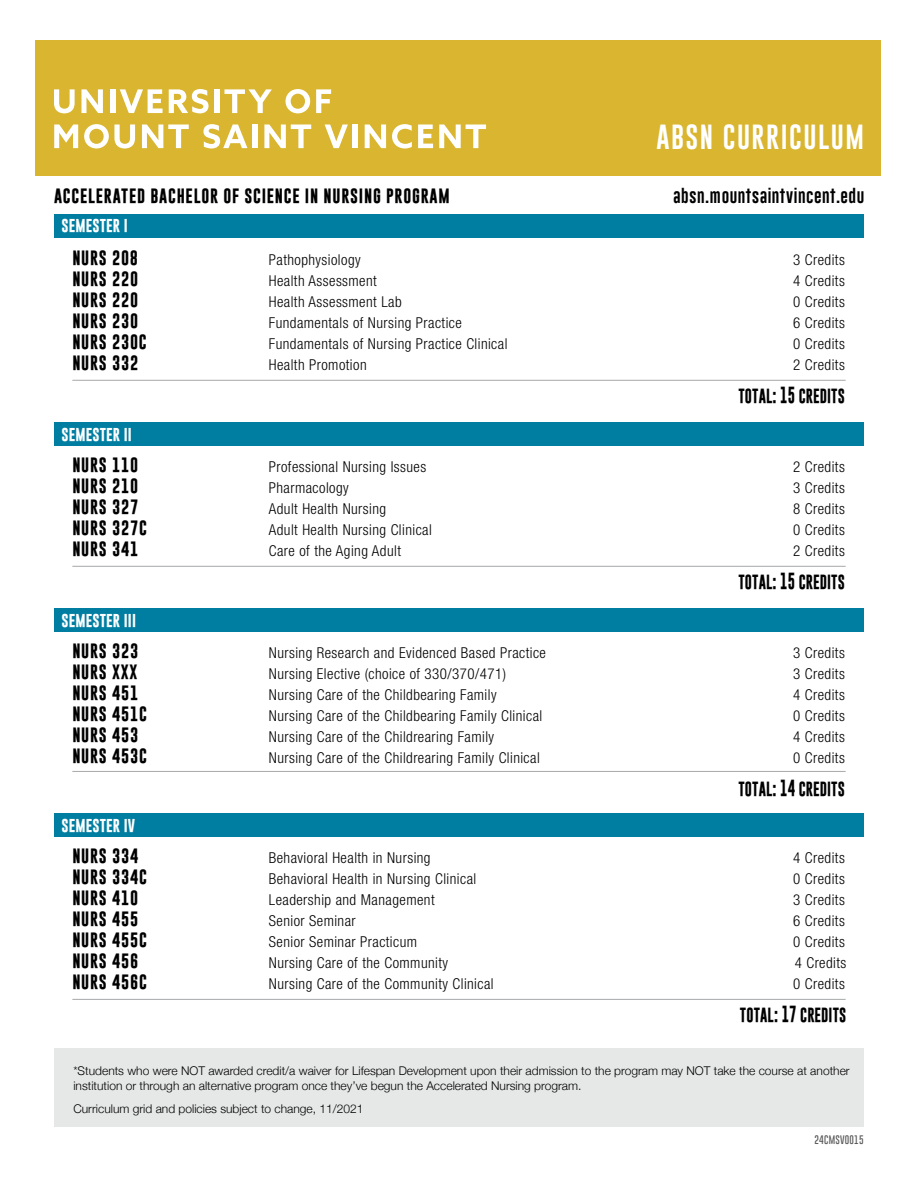
<style>
.page{position:relative;width:918px;height:1188px;background:#fff}
.page>*{position:absolute;margin:0;border:0;box-sizing:border-box;transform-origin:0 0}
.t1{font:25.5px "Gobold Lowplus";letter-spacing:.06em;color:#fff}
.t2{font:700 16.8px "Gobold";letter-spacing:.01em;color:#000;scale:.8 1}
.t3{font:300 condensed 15px "Helvetica Neue LT Pro";letter-spacing:.03em;color:#000}
.t4{font:700 15px "Gobold";letter-spacing:.05em;color:#000}
.t5{font:15px "Gobold Lowplus";letter-spacing:.03em;color:#000}
.t6{font:700 13.5px "Gobold";letter-spacing:.01em;color:#fff}
.t7{font:300 12px/15px "Helvetica Neue";color:#000}
.t8{font:100 9px "Gobold";letter-spacing:.025em;color:#59595b}
</style>
<div class="page">
<div style="left:54px;top:1048px;width:810px;height:78px;background:#e6e7e7"></div>
<div style="left:35px;top:40px;width:846px;height:136px;background:#d9b530"></div>
<div style="left:54px;top:214px;width:810px;height:24px;background:#007ea2"></div>
<hr style="left:72px;top:380px;width:774px;height:1px;background:#a6a8aa">
<div style="left:54px;top:422px;width:810px;height:24px;background:#007ea2"></div>
<hr style="left:72px;top:566px;width:774px;height:1px;background:#a6a8aa">
<div style="left:54px;top:608px;width:810px;height:24px;background:#007ea2"></div>
<hr style="left:72px;top:771px;width:774px;height:1px;background:#a6a8aa">
<div style="left:54px;top:813px;width:810px;height:24px;background:#007ea2"></div>
<hr style="left:72px;top:999px;width:774px;height:1px;background:#a6a8aa">
<svg style="left:54px;top:89px;width:21px;height:24px"></svg>
<svg style="left:81px;top:89px;width:22px;height:24px"></svg>
<div style="left:110px;top:89px;width:5px;height:24px;background:#fff"></div>
<svg style="left:120px;top:89px;width:43px;height:24px"></svg>
<svg style="left:169px;top:89px;width:40px;height:24px"></svg>
<div style="left:214px;top:89px;width:6px;height:24px;background:#fff"></div>
<svg style="left:224px;top:89px;width:48px;height:24px"></svg>
<svg style="left:286px;top:89px;width:24px;height:24px"></svg>
<svg style="left:316px;top:89px;width:15px;height:24px"></svg>
<svg style="left:54px;top:124px;width:24px;height:24px"></svg>
<svg style="left:84px;top:124px;width:51px;height:25px"></svg>
<svg style="left:142px;top:124px;width:47px;height:24px"></svg>
<svg style="left:203px;top:124px;width:44px;height:25px"></svg>
<div style="left:252px;top:124px;width:5px;height:24px;background:#fff"></div>
<svg style="left:264px;top:124px;width:47px;height:24px"></svg>
<svg style="left:325px;top:124px;width:23px;height:24px"></svg>
<div style="left:352px;top:124px;width:6px;height:24px;background:#fff"></div>
<svg style="left:365px;top:124px;width:21px;height:24px"></svg>
<svg style="left:392px;top:124px;width:20px;height:24px"></svg>
<svg style="left:418px;top:124px;width:15px;height:24px"></svg>
<svg style="left:439px;top:124px;width:47px;height:24px"></svg>
<h1 class="t1" style="left:656px;top:120px;width:209px">ABSN CURRICULUM</h1>
<p class="t4" style="left:54px;top:186px;width:397px">ACCELERATED BACHELOR OF SCIENCE IN NURSING PROGRAM</p>
<p class="t5" style="left:673px;top:186px;width:192px">absn.mountsaintvincent.edu</p>
<p class="t6" style="left:62px;top:217px;width:68px">SEMESTER I</p>
<p class="t4" style="left:72px;top:248px;width:67px">NURS 208</p>
<p class="t3" style="left:269px;top:251px;width:93px">Pathophysiology</p>
<p class="t3" style="left:793px;top:251px;width:53px">3 Credits</p>
<p class="t4" style="left:72px;top:269px;width:67px">NURS 220</p>
<p class="t3" style="left:269px;top:272px;width:110px">Health Assessment</p>
<p class="t3" style="left:793px;top:272px;width:53px">4 Credits</p>
<p class="t4" style="left:72px;top:290px;width:67px">NURS 220</p>
<p class="t3" style="left:269px;top:293px;width:134px">Health Assessment Lab</p>
<p class="t3" style="left:793px;top:293px;width:53px">0 Credits</p>
<p class="t4" style="left:72px;top:311px;width:67px">NURS 230</p>
<p class="t3" style="left:269px;top:314px;width:194px">Fundamentals of Nursing Practice</p>
<p class="t3" style="left:793px;top:314px;width:53px">6 Credits</p>
<p class="t4" style="left:72px;top:332px;width:76px">NURS 230C</p>
<p class="t3" style="left:269px;top:335px;width:240px">Fundamentals of Nursing Practice Clinical</p>
<p class="t3" style="left:793px;top:335px;width:53px">0 Credits</p>
<p class="t4" style="left:72px;top:353px;width:67px">NURS 332</p>
<p class="t3" style="left:269px;top:356px;width:99px">Health Promotion</p>
<p class="t3" style="left:793px;top:356px;width:53px">2 Credits</p>
<p class="t2" style="left:738px;top:384px;width:134px">total: 15 credits</p>
<p class="t6" style="left:62px;top:426px;width:72px">SEMESTER II</p>
<p class="t4" style="left:72px;top:455px;width:67px">NURS 110</p>
<p class="t3" style="left:269px;top:458px;width:159px">Professional Nursing Issues</p>
<p class="t3" style="left:793px;top:458px;width:53px">2 Credits</p>
<p class="t4" style="left:72px;top:476px;width:67px">NURS 210</p>
<p class="t3" style="left:269px;top:479px;width:81px">Pharmacology</p>
<p class="t3" style="left:793px;top:479px;width:53px">3 Credits</p>
<p class="t4" style="left:72px;top:497px;width:67px">NURS 327</p>
<p class="t3" style="left:269px;top:500px;width:119px">Adult Health Nursing</p>
<p class="t3" style="left:793px;top:500px;width:53px">8 Credits</p>
<p class="t4" style="left:72px;top:518px;width:76px">NURS 327C</p>
<p class="t3" style="left:269px;top:521px;width:164px">Adult Health Nursing Clinical</p>
<p class="t3" style="left:793px;top:521px;width:53px">0 Credits</p>
<p class="t4" style="left:72px;top:539px;width:67px">NURS 341</p>
<p class="t3" style="left:269px;top:542px;width:134px">Care of the Aging Adult</p>
<p class="t3" style="left:793px;top:542px;width:53px">2 Credits</p>
<p class="t2" style="left:738px;top:570px;width:134px">total: 15 credits</p>
<p class="t6" style="left:62px;top:611px;width:76px">SEMESTER III</p>
<p class="t4" style="left:72px;top:641px;width:67px">NURS 323</p>
<p class="t3" style="left:269px;top:644px;width:279px">Nursing Research and Evidenced Based Practice</p>
<p class="t3" style="left:793px;top:644px;width:53px">3 Credits</p>
<p class="t4" style="left:72px;top:662px;width:67px">NURS XXX</p>
<p class="t3" style="left:269px;top:665px;width:239px">Nursing Elective (choice of 330/370/471)</p>
<p class="t3" style="left:793px;top:665px;width:53px">3 Credits</p>
<p class="t4" style="left:72px;top:683px;width:67px">NURS 451</p>
<p class="t3" style="left:269px;top:686px;width:229px">Nursing Care of the Childbearing Family</p>
<p class="t3" style="left:793px;top:686px;width:53px">4 Credits</p>
<p class="t4" style="left:72px;top:704px;width:76px">NURS 451C</p>
<p class="t3" style="left:269px;top:707px;width:275px">Nursing Care of the Childbearing Family Clinical</p>
<p class="t3" style="left:793px;top:707px;width:53px">0 Credits</p>
<p class="t4" style="left:72px;top:725px;width:67px">NURS 453</p>
<p class="t3" style="left:269px;top:728px;width:227px">Nursing Care of the Childrearing Family</p>
<p class="t3" style="left:793px;top:728px;width:53px">4 Credits</p>
<p class="t4" style="left:72px;top:746px;width:76px">NURS 453C</p>
<p class="t3" style="left:269px;top:749px;width:272px">Nursing Care of the Childrearing Family Clinical</p>
<p class="t3" style="left:793px;top:749px;width:53px">0 Credits</p>
<p class="t2" style="left:738px;top:777px;width:134px">total: 14 credits</p>
<p class="t6" style="left:62px;top:817px;width:75px">SEMESTER IV</p>
<p class="t4" style="left:72px;top:846px;width:67px">NURS 334</p>
<p class="t3" style="left:269px;top:849px;width:163px">Behavioral Health in Nursing</p>
<p class="t3" style="left:793px;top:849px;width:53px">4 Credits</p>
<p class="t4" style="left:72px;top:867px;width:76px">NURS 334C</p>
<p class="t3" style="left:269px;top:870px;width:209px">Behavioral Health in Nursing Clinical</p>
<p class="t3" style="left:793px;top:870px;width:53px">0 Credits</p>
<p class="t4" style="left:72px;top:888px;width:67px">NURS 410</p>
<p class="t3" style="left:269px;top:891px;width:167px">Leadership and Management</p>
<p class="t3" style="left:793px;top:891px;width:53px">3 Credits</p>
<p class="t4" style="left:72px;top:909px;width:67px">NURS 455</p>
<p class="t3" style="left:269px;top:912px;width:88px">Senior Seminar</p>
<p class="t3" style="left:793px;top:912px;width:53px">6 Credits</p>
<p class="t4" style="left:72px;top:930px;width:76px">NURS 455C</p>
<p class="t3" style="left:269px;top:933px;width:150px">Senior Seminar Practicum</p>
<p class="t3" style="left:793px;top:933px;width:53px">0 Credits</p>
<p class="t4" style="left:72px;top:951px;width:67px">NURS 456</p>
<p class="t3" style="left:269px;top:954px;width:181px">Nursing Care of the Community</p>
<p class="t3" style="left:795px;top:954px;width:53px">4 Credits</p>
<p class="t4" style="left:72px;top:972px;width:76px">NURS 456C</p>
<p class="t3" style="left:269px;top:975px;width:226px">Nursing Care of the Community Clinical</p>
<p class="t3" style="left:793px;top:975px;width:53px">0 Credits</p>
<p class="t2" style="left:740px;top:1003px;width:134px">total: 17 credits</p>
<p class="t7" style="left:73px;top:1063px;width:778px">*Students who were NOT awarded credit/a waiver for Lifespan Development upon their admission to the program may NOT take the course at another institution or through an alternative program once they’ve begun the Accelerated Nursing program.</p>
<p class="t7" style="left:73px;top:1100px;width:292px">Curriculum grid and policies subject to change, 11/2021</p>
<p class="t8" style="left:815px;top:1134px;width:51px">24CMSV0015</p>
</div>
